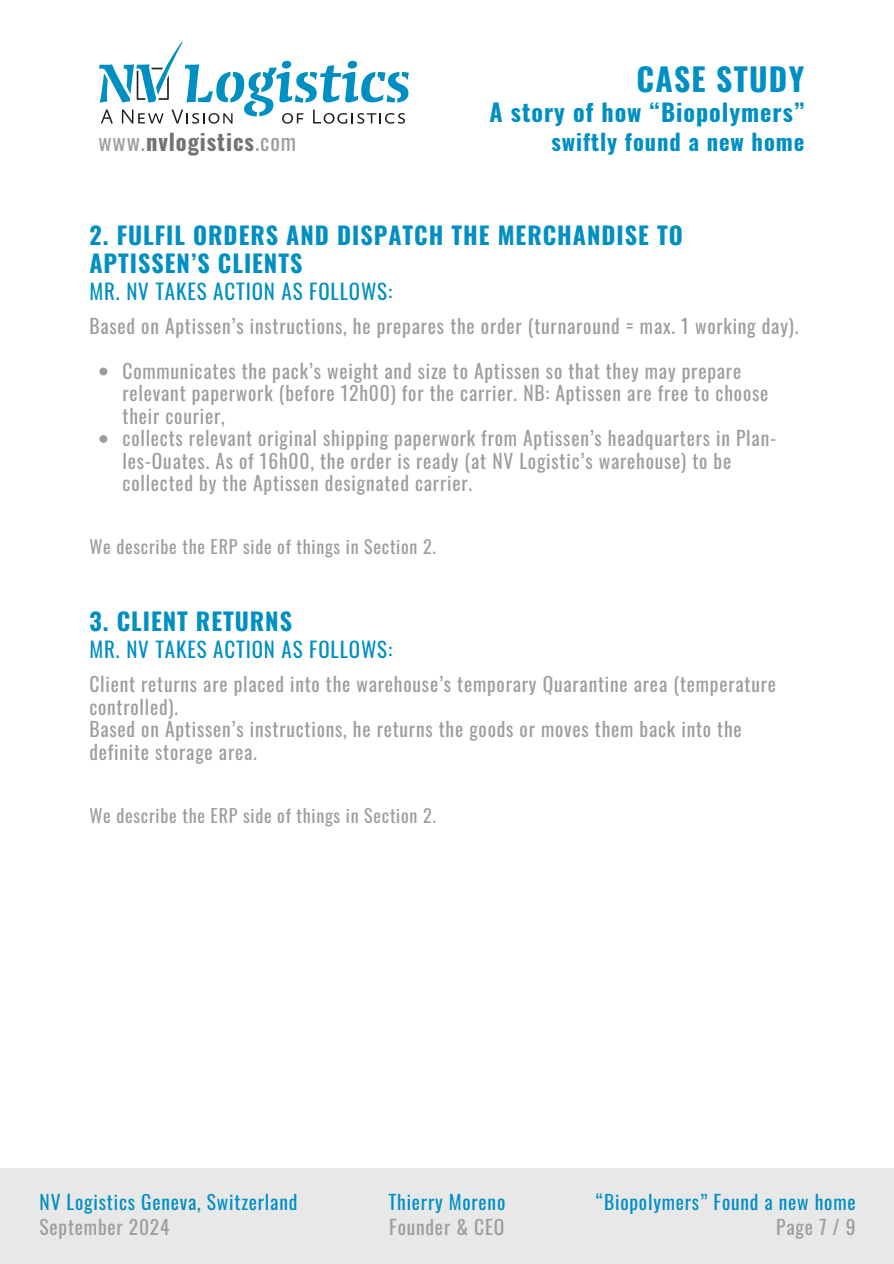
<style>
.page{position:relative;width:894px;height:1264px;background:#fff}
.page>*{position:absolute;margin:0;border:0;box-sizing:border-box;transform-origin:0 0}
.t1{font:700 31.5px "Oswald";letter-spacing:.04em;color:#008fc3}
.t2{font:700 24px/28.2px "Oswald";letter-spacing:.04em;color:#008fc3}
.t3{font:700 22.5px "Oswald";letter-spacing:.04em;color:#008fc3}
.t4{font:700 22.5px "Oswald";letter-spacing:.04em;color:#737373}
.t5{font:21px "Oswald";letter-spacing:.04em;color:#008fc3}
.t6{font:19.5px/22.5px "Oswald";letter-spacing:.04em;color:#9d9d9c}
.t7{font:19.5px "Oswald";letter-spacing:.04em;color:#008fc3}
.t8{font:18px "Oswald";letter-spacing:.04em;color:#9d9d9c}
.s1{font-weight:400;color:#9d9d9c}
</style>
<div class="page">
<div style="left:0;top:1168px;width:893px;height:95px;background:#e8e8e8"></div>
<svg style="left:99px;top:41px;width:310px;height:83px"></svg>
<svg style="left:99px;top:367px;width:8px;height:8px"></svg>
<svg style="left:99px;top:435px;width:8px;height:8px"></svg>
<p class="t4" style="left:98px;top:124px;width:199px"><span class="s1">www.</span>nvlogistics<span class="s1">.com</span></p>
<h2 class="t1" style="left:636px;top:55px;width:169px">CASE STUDY</h2>
<h5 class="t2" style="left:489px;top:97px;width:316px">A story of how “Biopolymers”</h5>
<h6 class="t3" style="left:551px;top:124px;width:254px">swiftly found a new home</h6>
<p class="t2" style="left:89px;top:220px;width:594px">2. FULFIL ORDERS AND DISPATCH THE MERCHANDISE TO<br>APTISSEN’S CLIENTS</p>
<h6 class="t5" style="left:89px;top:274px;width:304px">MR. NV TAKES ACTION AS FOLLOWS:</h6>
<p class="t6" style="left:89px;top:314px;width:710px">Based on Aptissen’s instructions, he prepares the order (turnaround = max. 1 working day).</p>
<h2 class="t6" style="left:122px;top:359px;width:647px">Communicates the pack’s weight and size to Aptissen so that they may prepare relevant paperwork (before 12h00) for the carrier. NB: Aptissen are free to choose their courier,</h2>
<h5 class="t6" style="left:122px;top:426px;width:655px">collects relevant original shipping paperwork from Aptissen’s headquarters in Plan&shy;les-Ouates. As of 16h00, the order is ready (at NV Logistic’s warehouse) to be collected by the Aptissen designated carrier.</h5>
<p class="t8" style="left:89px;top:532px;width:348px">We describe the ERP side of things in Section 2.</p>
<h6 class="t2" style="left:89px;top:606px;width:204px">3. CLIENT RETURNS</h6>
<h6 class="t5" style="left:89px;top:633px;width:304px">MR. NV TAKES ACTION AS FOLLOWS:</h6>
<h6 class="t6" style="left:89px;top:672px;width:688px">Client returns are placed into the warehouse’s temporary Quarantine area (temperature controlled).<br>Based on Aptissen’s instructions, he returns the goods or moves them back into the definite storage area.</h6>
<p class="t8" style="left:89px;top:801px;width:348px">We describe the ERP side of things in Section 2.</p>
<h3 class="t7" style="left:40px;top:1186px;width:259px">NV Logistics Geneva, Switzerland</h3>
<h3 class="t6" style="left:40px;top:1215px;width:131px">September 2024</h3>
<h4 class="t7" style="left:388px;top:1186px;width:118px">Thierry Moreno</h4>
<h1 class="t6" style="left:389px;top:1215px;width:116px">Founder &amp; CEO</h1>
<h6 class="t7" style="left:595px;top:1186px;width:261px">“Biopolymers” Found a new home</h6>
<h6 class="t6" style="left:776px;top:1215px;width:81px">Page 7 / 9</h6>
</div>
